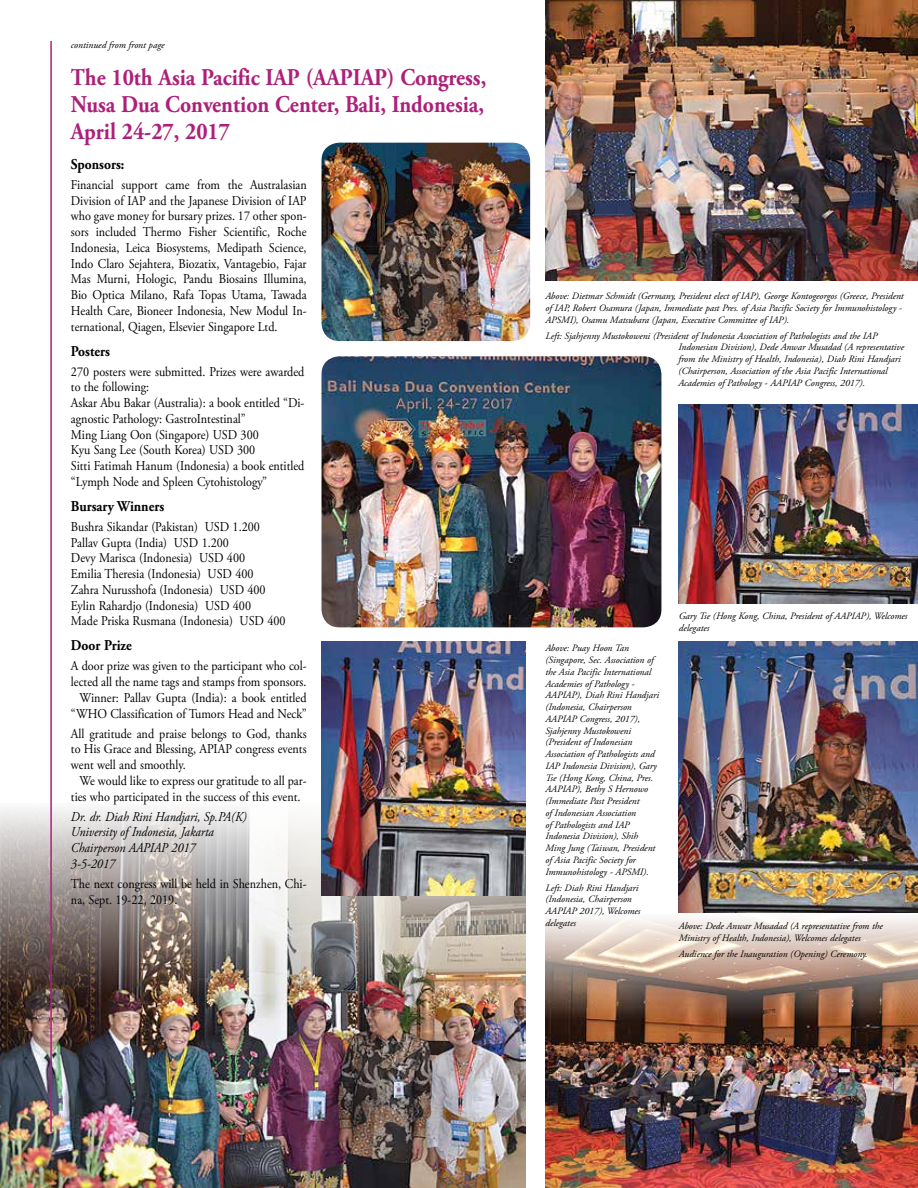
<style>
.page{position:relative;width:918px;height:1188px;background:#fff}
.page>*{position:absolute;margin:0;border:0;box-sizing:border-box;transform-origin:0 0}
.t1{font:700 24px/27px "Adobe Garamond Pro";color:#ad207a;text-align:justify;scale:.9 1}
.t2{font:700 15px "Adobe Garamond Pro";color:#000;scale:.9 1}
.t3{font:13.5px/15.8px "Adobe Garamond Pro";color:#000;scale:.9 1}
.t4{font:italic 13.5px/15.8px "Adobe Garamond Pro";color:#000;scale:.9 1}
.t5{font:italic 9.75px/11.7px "Adobe Garamond Pro";color:#000}
</style>
<div class="page">
<img style="left:0;top:802px;width:525px;height:386px">
<hr style="left:50px;top:41px;width:2px;height:1091px;background:#ad207a">
<img style="left:545px;top:0;width:373px;height:280px">
<img style="left:322px;top:143px;width:208px;height:198px">
<img style="left:322px;top:356px;width:339px;height:271px">
<img style="left:322px;top:642px;width:203px;height:254px">
<img style="left:679px;top:404px;width:239px;height:199px">
<img style="left:679px;top:642px;width:239px;height:271px">
<img style="left:545px;top:918px;width:373px;height:270px">
<p class="t5" style="left:71px;top:39px;width:95px">continued from front page</p>
<h1 class="t1" style="left:71px;top:64px;width:463px">The 10th Asia Pacific IAP (AAPIAP) Congress, Nusa Dua Convention Center, Bali, Indonesia, April 24-27, 2017</h1>
<p class="t2" style="left:71px;top:155px;width:61px">Sponsors:</p>
<p class="t3" style="left:71px;top:177px;width:264px;text-align:justify">Financial support came from the Australasian Division of IAP and the Japanese Division of IAP who gave money for bursary prizes. 17 other spon&shy;sors included Thermo Fisher Scientific, Roche Indonesia, Leica Biosystems, Medipath Science, Indo Claro Sejahtera, Biozatix, Vantagebio, Fajar Mas Murni, Hologic, Pandu Biosains Illumina, Bio Optica Milano, Rafa Topas Utama, Tawada Health Care, Bioneer Indonesia, New Modul In&shy;ternational, Qiagen, Elsevier Singapore Ltd.</p>
<p class="t2" style="left:71px;top:342px;width:45px">Posters</p>
<p class="t3" style="left:71px;top:364px;width:261px">270 posters were submitted. Prizes were awarded to the following:<br>Askar Abu Bakar (Australia): a book entitled “Di&shy;agnostic Pathology: GastroIntestinal”<br>Ming Liang Oon (Singapore) USD 300<br>Kyu Sang Lee (South Korea) USD 300<br>Sitti Fatimah Hanum (Indonesia) a book entitled “Lymph Node and Spleen Cytohistology”</p>
<p class="t2" style="left:71px;top:497px;width:105px">Bursary Winners</p>
<p class="t3" style="left:71px;top:519px;width:240px">Bushra Sikandar (Pakistan) USD 1.200<br>Pallav Gupta (India) USD 1.200<br>Devy Marisca (Indonesia) USD 400<br>Emilia Theresia (Indonesia) USD 400<br>Zahra Nurusshofa (Indonesia) USD 400<br>Eylin Rahardjo (Indonesia) USD 400<br>Made Priska Rusmana (Indonesia) USD 400</p>
<p class="t2" style="left:71px;top:637px;width:69px">Door Prize</p>
<p class="t3" style="left:71px;top:659px;width:263px;text-align:right">A door prize was given to the participant who col&shy;lected all the name tags and stamps from sponsors.<br>Winner: Pallav Gupta (India): a book entitled “WHO Classification of Tumors Head and Neck”</p>
<p class="t3" style="left:71px;top:726px;width:263px;text-align:justify">All gratitude and praise belongs to God, thanks to His Grace and Blessing, APIAP congress events went well and smoothly.</p>
<p class="t3" style="left:71px;top:773px;width:263px;text-indent:9px">We would like to express our gratitude to all par&shy;ties who participated in the success of this event.</p>
<p class="t4" style="left:71px;top:809px;width:197px">Dr. dr. Diah Rini Handjari, Sp.PA(K)<br>University of Indonesia, Jakarta<br>Chairperson AAPIAP 2017<br>3-5-2017</p>
<p class="t3" style="left:71px;top:876px;width:263px">The next congress will be held in Shenzhen, Chi&shy;na, Sept. 19-22, 2019.</p>
<p class="t5" style="left:545px;top:291px;width:360px">Above: Dietmar Schmidt (Germany, President elect of IAP), George Kontogeorgos (Greece, President of IAP, Robert Osamura (Japan, Immediate past Pres. of Asia Pacific Society for Immunohistology -<br>APSMI), Osamu Matsubara (Japan, Executive Committee of IAP).</p>
<p class="t5" style="left:678px;top:330px;width:227px;text-indent:-133px">Left: Sjahjenny Mustokoweni (President of Indonesia Association of Pathologists and the IAP Indonesian Division), Dede Anwar Musadad (A representative from the Ministry of Health, Indonesia), Diah Rini Handjari (Chairperson, Association of the Asia Pacific International Academies of Pathology - AAPIAP Congress, 2017).</p>
<p class="t5" style="left:545px;top:643px;width:115px">Above: Puay Hoon Tan (Singapore, Sec. Association of the Asia Pacific International<br>Academies of Pathology -<br>AAPIAP), Diah Rini Handjari (Indonesia, Chairperson<br>AAPIAP Congress, 2017),<br>Sjahjenny Mustokoweni (President of Indonesian<br>Association of Pathologists and<br>IAP Indonesia Division), Gary<br>Tse (Hong Kong, China, Pres.<br>AAPIAP), Bethy S Hernowo (Immediate Past President<br>of Indonesian Association<br>of Pathologists and IAP<br>Indonesia Division), Shih<br>Ming Jung (Taiwan, President of Asia Pacific Society for<br>Immunohistology - APSMI).</p>
<p class="t5" style="left:545px;top:882px;width:97px">Left: Diah Rini Handjari (Indonesia, Chairperson<br>AAPIAP 2017), Welcomes delegates</p>
<p class="t5" style="left:679px;top:610px;width:230px">Gary Tse (Hong Kong, China, President of AAPIAP), Welcomes delegates</p>
<p class="t5" style="left:679px;top:921px;width:206px">Above: Dede Anwar Musadad (A representative from the<br>Ministry of Health, Indonesia), Welcomes delegates</p>
<p class="t5" style="left:679px;top:948px;width:190px">Audience for the Inauguration (Opening) Ceremony.</p>
</div>
